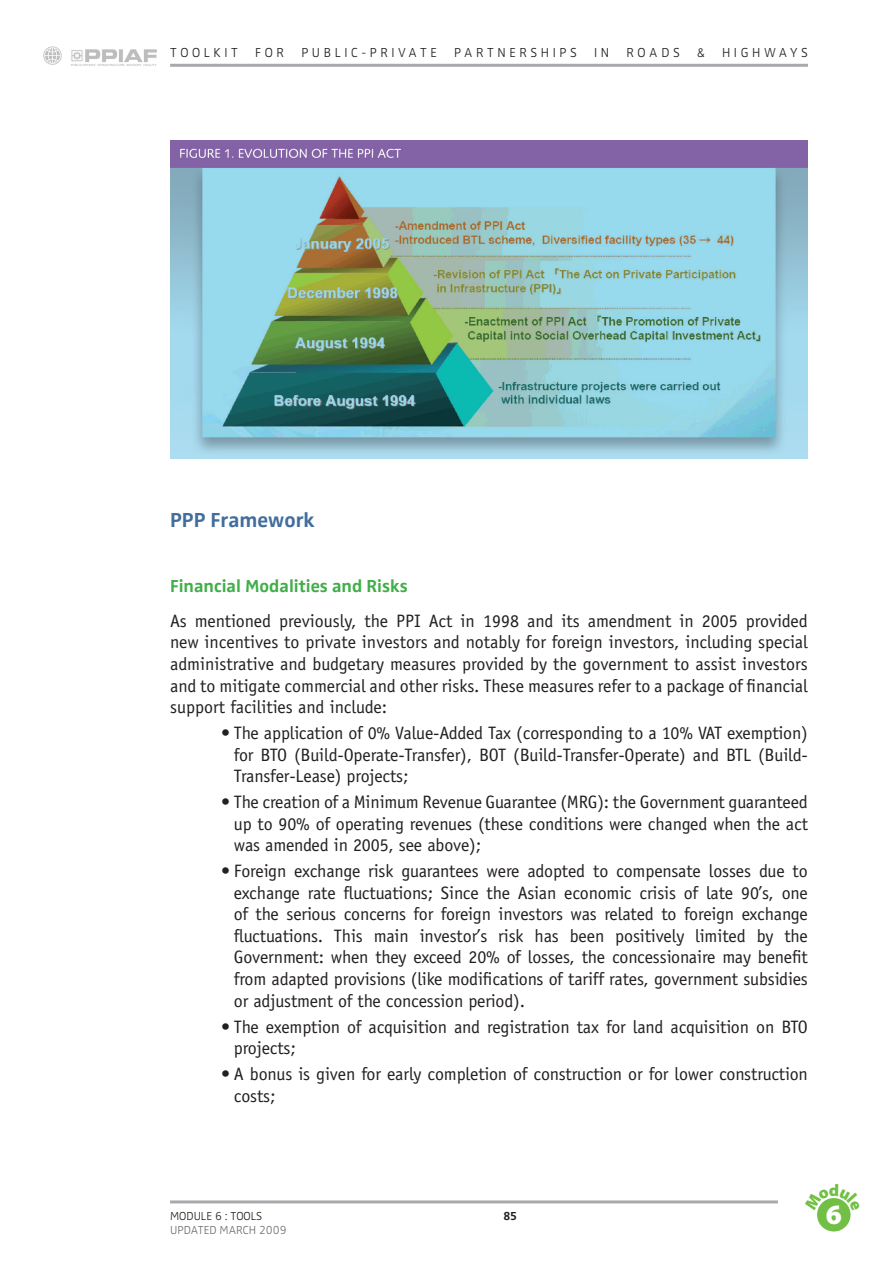
<style>
.page{position:relative;width:893px;height:1263px;background:#fff}
.page>*{position:absolute;margin:0;border:0;box-sizing:border-box;transform-origin:0 0}
.t1{font:900 28.05px "Myriad Pro";color:#fff}
.t2{font:700 21px "Zwo";color:#426d9c}
.t3{font:18px/21.6px "Officina Sans";letter-spacing:-.01em;color:#231f20;text-align:justify}
.t4{font:700 18px "Zwo";color:#40ae49}
.t5{font:300 13.5px "Zwo";letter-spacing:.265em;color:#231f20}
.t6{font:300 12px "Zwo";color:#6c6d70}
.t7{font:300 12px "Zwo";color:#231f20}
.t8{font:700 12px "Zwo";color:#231f20}
</style>
<div class="page">
<hr style="left:170px;top:64px;width:638px;height:3px;background:#a8a9ad">
<img style="left:43px;top:46px;width:19px;height:19px">
<img style="left:71px;top:49px;width:86px;height:17px">
<hr style="left:170px;top:1200px;width:608px;height:3px;background:#a8a9ad">
<div style="left:817px;top:1198px;width:33px;height:33px;background:#71bf44;border-radius:50%"></div>
<img style="left:170px;top:140px;width:638px;height:318px">
<svg style="left:817px;top:1198px;width:33px;height:13px"></svg>
<p class="t5" style="left:170px;top:45px;width:68px">TOOLKIT</p>
<p class="t5" style="left:255px;top:45px;width:30px">FOR</p>
<p class="t5" style="left:301px;top:45px;width:137px">PUBLIC-PRIVATE</p>
<p class="t5" style="left:454px;top:45px;width:124px">PARTNERSHIP S</p>
<p class="t5" style="left:594px;top:45px;width:17px">I N</p>
<p class="t5" style="left:626px;top:45px;width:55px">ROADS</p>
<p class="t5" style="left:697px;top:45px;width:20px">&amp; H</p>
<p class="t5" style="left:734px;top:45px;width:75px">IGHWAYS</p>
<p class="t2" style="left:170px;top:508px;width:146px">PPP Framework</p>
<p class="t4" style="left:170px;top:576px;width:239px">Financial Modalities and Risks</p>
<p class="t3" style="left:170px;top:610px;width:639px">As mentioned previously, the PPI Act in 1998 and its amendment in 2005 provided new incentives to private investors and notably for foreign investors, including special administrative and budgetary measures provided by the government to assist investors and to mitigate commercial and other risks. These measures refer to a package of financial support facilities and include:</p>
<p class="t3" style="left:234px;top:722px;width:576px;text-indent:-13px">• The application of 0% Value-Added Tax (corresponding to a 10% VAT exemption) for BTO (Build-Operate-Transfer), BOT (Build-Transfer-Operate) and BTL (Build-Transfer-Lease) projects;</p>
<p class="t3" style="left:234px;top:791px;width:576px;text-indent:-13px">• The creation of a Minimum Revenue Guarantee (MRG): the Government guaranteed up to 90% of operating revenues (these conditions were changed when the act was amended in 2005, see above);</p>
<p class="t3" style="left:234px;top:860px;width:575px;text-indent:-13px">• Foreign exchange risk guarantees were adopted to compensate losses due to exchange rate fluctuations; Since the Asian economic crisis of late 90’s, one of the serious concerns for foreign investors was related to foreign exchange fluctuations. This main investor’s risk has been positively limited by the Government: when they exceed 20% of losses, the concessionaire may benefit from adapted provisions (like modifications of tariff rates, government subsidies or adjustment of the concession period).</p>
<p class="t3" style="left:234px;top:1016px;width:575px;text-indent:-13px">• The exemption of acquisition and registration tax for land acquisition on BTO projects;</p>
<p class="t3" style="left:234px;top:1063px;width:575px;text-indent:-13px">• A bonus is given for early completion of construction or for lower construction costs;</p>
<p class="t7" style="left:170px;top:1208px;width:94px">MODULE 6 : TOOLS</p>
<p class="t6" style="left:170px;top:1223px;width:118px">UPDATED MARCH 2009</p>
<p class="t8" style="left:503px;top:1208px;width:15px">85</p>
<h1 class="t1" style="left:826px;top:1196px;width:18px">6</h1>
</div>
